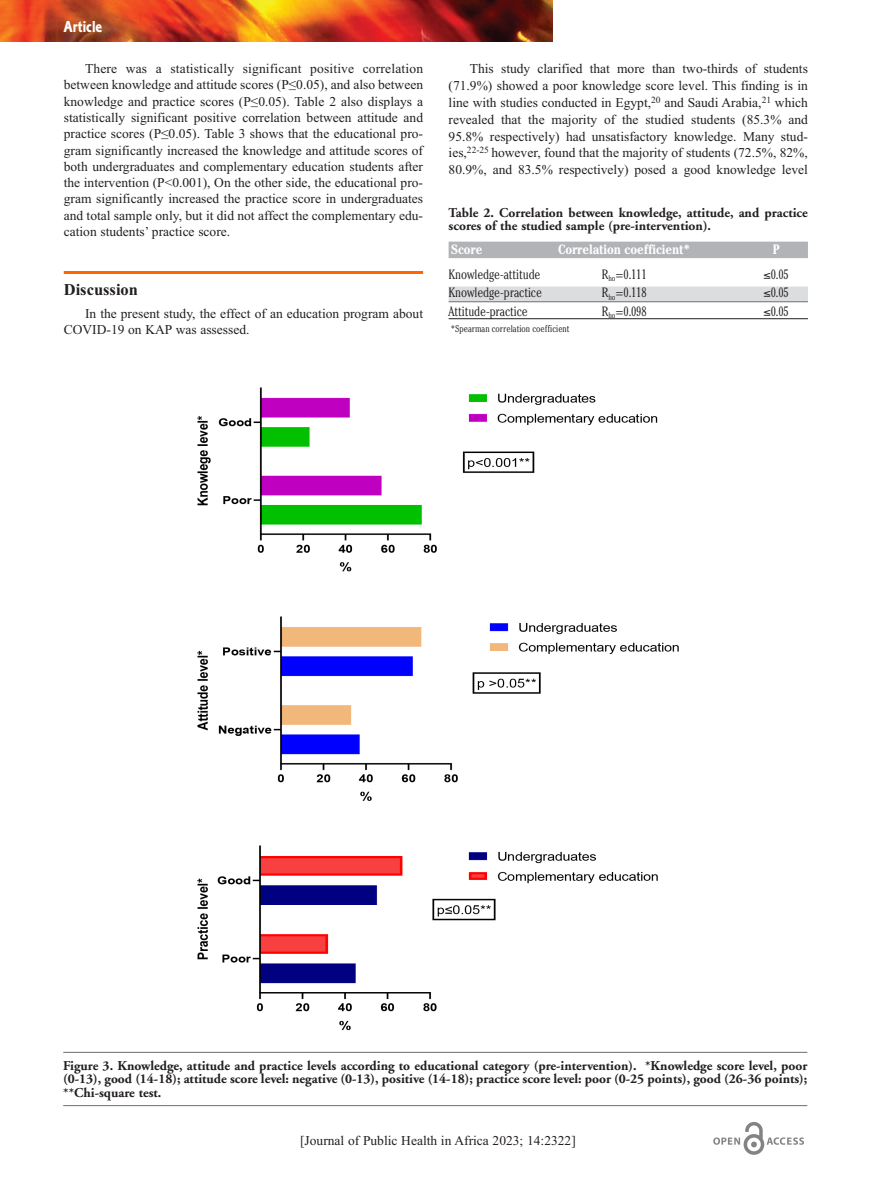
<style>
.page{position:relative;width:893px;height:1191px;background:#fff}
.page>*{position:absolute;margin:0;border:0;box-sizing:border-box;transform-origin:0 0}
.t1{font:700 16.5px "Times New Roman";color:#231f20}
.t2{font:16.5px "Corinthian Bold Condensed Plain";color:#fff}
.t3{font:13.5px/16.4px "Times New Roman";color:#231f20;text-align:justify}
.t4{font:700 13.5px/13.5px "Adobe Garamond";color:#231f20}
.t5{font:300 condensed 13.5px "Cheltenham";letter-spacing:-.01em;color:#231f20}
.t6{font:700 condensed 13.5px "Cheltenham";letter-spacing:-.01em;color:#fff}
.t7{font:300 condensed 9.75px "Cheltenham";color:#231f20}
</style>
<div class="page">
<hr style="left:64px;top:271px;width:359px;height:3px;background:#f60">
<img style="left:0;top:0;width:553px;height:42px">
<img style="left:713px;top:1122px;width:91px;height:33px">
<div style="left:449px;top:242px;width:359px;height:16px;background:#b2b3b7"></div>
<div style="left:449px;top:286px;width:359px;height:15px;background:#dcdddf"></div>
<hr style="left:449px;top:301px;width:359px;height:1px;background:#6c6d70">
<hr style="left:449px;top:318px;width:359px;height:1px;background:#231f20">
<hr style="left:63px;top:1052px;width:744px;height:1px;background:#6c6d70">
<hr style="left:63px;top:1105px;width:744px;height:1px;background:#6c6d70">
<img style="left:197px;top:387px;width:482px;height:644px">
<p class="t2" style="left:63px;top:21px;width:40px">Article</p>
<p class="t3" style="left:64px;top:60px;width:361px;text-indent:21px">There was a statistically significant positive correlation between knowledge and attitude scores (P≤0.05), and also between knowledge and practice scores (P≤0.05). Table 2 also displays a statistically significant positive correlation between attitude and practice scores (P≤0.05). Table 3 shows that the educational pro&shy;gram significantly increased the knowledge and attitude scores of both undergraduates and complementary education students after the intervention (P&lt;0.001), On the other side, the educational pro&shy;gram significantly increased the practice score in undergraduates and total sample only, but it did not affect the complementary edu&shy;cation students’ practice score.</p>
<p class="t1" style="left:64px;top:280px;width:76px">Discussion</p>
<p class="t3" style="left:64px;top:305px;width:361px;text-indent:21px">In the present study, the effect of an education program about<br>COVID-19 on KAP was assessed.</p>
<p class="t3" style="left:449px;top:60px;width:361px;line-height:16.8px;text-indent:21px">This study clarified that more than two-thirds of students (71.9%) showed a poor knowledge score level. This finding is in line with studies conducted in Egypt,<sup>20</sup> and Saudi Arabia,<sup>21</sup> which revealed that the majority of the studied students (85.3% and 95.8% respectively) had unsatisfactory knowledge. Many stud&shy;ies,<sup>22-25</sup> however, found that the majority of students (72.5%, 82%, 80.9%, and 83.5% respectively) posed a good knowledge level</p>
<p class="t4" style="left:449px;top:207px;width:361px">Table 2. Correlation between knowledge, attitude, and practice scores of the studied sample (pre-intervention).</p>
<p class="t6" style="left:451px;top:244px;width:33px">Score</p>
<p class="t6" style="left:558px;top:244px;width:134px">Correlation coefficient*</p>
<p class="t6" style="left:773px;top:244px;width:8px">P</p>
<p class="t5" style="left:449px;top:269px;width:93px">Knowledge-attitude</p>
<p class="t5" style="left:602px;top:269px;width:46px">R<sub>ho</sub>=0.111</p>
<p class="t5" style="left:763px;top:269px;width:27px">≤0.05</p>
<p class="t5" style="left:449px;top:288px;width:95px">Knowledge-practice</p>
<p class="t5" style="left:602px;top:288px;width:46px">R<sub>ho</sub>=0.118</p>
<p class="t5" style="left:763px;top:288px;width:27px">≤0.05</p>
<p class="t5" style="left:449px;top:306px;width:81px">Attitude-practice</p>
<p class="t5" style="left:602px;top:306px;width:46px">R<sub>ho</sub>=0.098</p>
<p class="t5" style="left:763px;top:306px;width:27px">≤0.05</p>
<p class="t7" style="left:451px;top:325px;width:120px">*Spearman correlation coefficient</p>
<p class="t4" style="left:63px;top:1059px;width:746px;text-align:justify">Figure 3. Knowledge, attitude and practice levels according to educational category (pre-intervention). *Knowledge score level, poor (0-13), good (14-18); attitude score level: negative (0-13), positive (14-18); practice score level: poor (0-25 points), good (26-36 points); **Chi-square test.</p>
<p class="t3" style="left:300px;top:1132px;width:277px">[Journal of Public Health in Africa 2023; 14:2322]</p>
</div>
